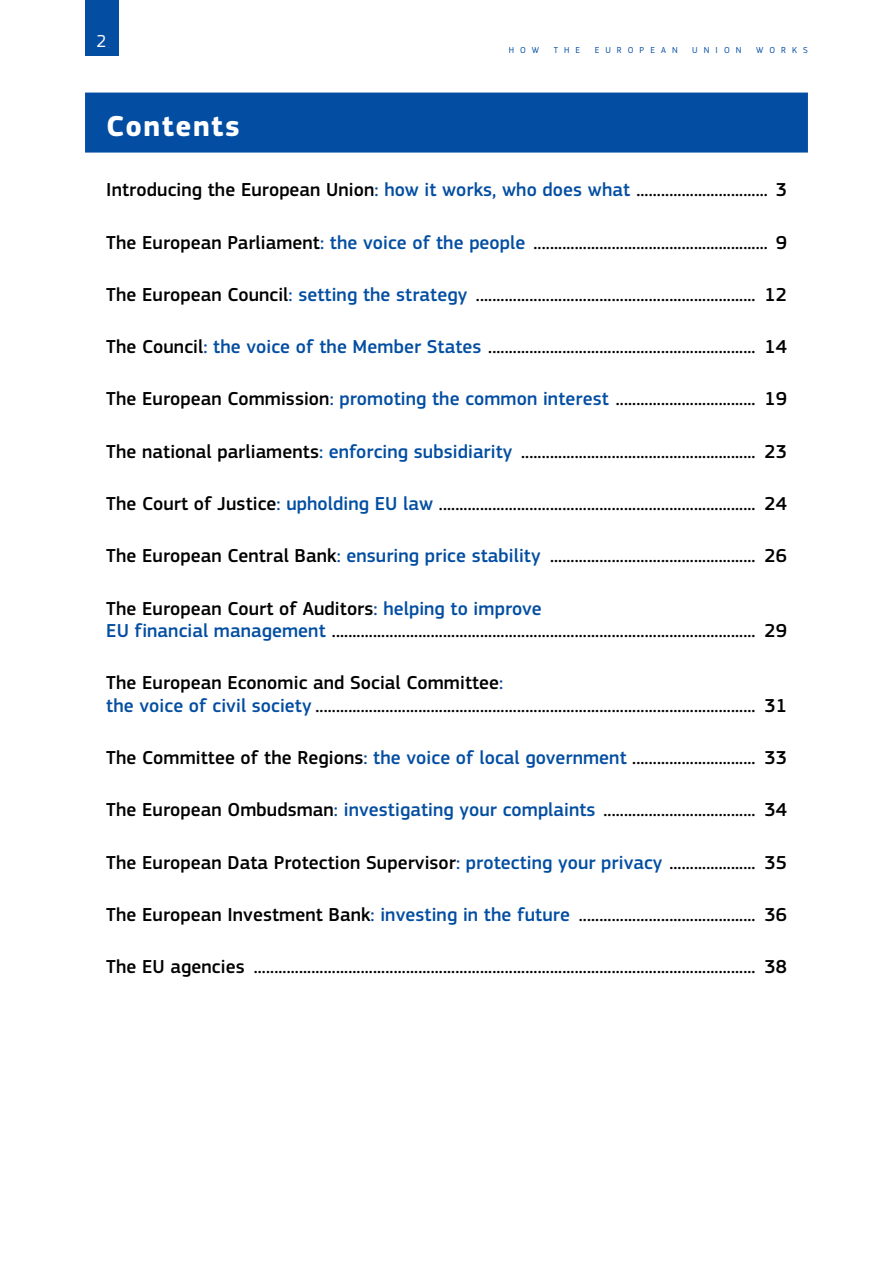
<style>
.page{position:relative;width:893px;height:1263px;background:#fff}
.page>*{position:absolute;margin:0;border:0;box-sizing:border-box;transform-origin:0 0}
.Heading01_neg{font:700 30px "EC Square Sans Pro";letter-spacing:.05em;color:#fff}
.t1{font:500 19.5px/22.5px "EC Square Sans Pro";letter-spacing:.005em;color:#000}
.folio{font:18px "EC Square Sans Pro";color:#fff}
.t2{font:9px "EC Square Sans Pro";letter-spacing:.68em;color:#034ea2}
.s1{color:#034ea2}
</style>
<div class="page">
<div style="left:85px;top:0;width:33px;height:55px;background:#034ea2"></div>
<div style="left:85px;top:93px;width:723px;height:60px;background:#034ea2"></div>
<p class="folio" style="left:97px;top:30px;width:12px">2</p>
<p class="Heading01_neg" style="left:106px;top:108px;width:135px">Contents</p>
<p class="t2" style="left:509px;top:45px;width:32px">HOW</p>
<p class="t2" style="left:554px;top:45px;width:28px">THE</p>
<p class="t2" style="left:595px;top:45px;width:85px">EUROPEAN</p>
<p class="t2" style="left:692px;top:45px;width:51px">UNION</p>
<p class="t2" style="left:756px;top:45px;width:53px">WORKS</p>
<p class="t1" style="left:106px;top:179px;width:682px">Introducing the European Union<span class="s1">: how it works, who does what</span> ................................ 3</p>
<p class="t1" style="left:106px;top:231px;width:682px">The European Parliament<span class="s1">: the voice of the people</span> ......................................................... 9</p>
<p class="t1" style="left:106px;top:284px;width:682px">The European Council<span class="s1">: setting the strategy</span> .................................................................... 12</p>
<p class="t1" style="left:106px;top:336px;width:682px">The Council<span class="s1">: the voice of the Member States</span> ................................................................. 14</p>
<p class="t1" style="left:106px;top:388px;width:682px">The European Commission<span class="s1">: promoting the common interest</span> .................................. 19</p>
<p class="t1" style="left:106px;top:440px;width:682px">The national parliaments<span class="s1">: enforcing subsidiarity</span> ......................................................... 23</p>
<p class="t1" style="left:106px;top:493px;width:682px">The Court of Justice<span class="s1">: upholding EU law</span> ............................................................................. 24</p>
<p class="t1" style="left:106px;top:545px;width:682px">The European Central Bank<span class="s1">: ensuring price stability</span> .................................................. 26</p>
<p class="t1" style="left:106px;top:597px;width:682px">The European Court of Auditors<span class="s1">: helping to improve<br>EU financial management</span> ....................................................................................................... 29</p>
<p class="t1" style="left:106px;top:672px;width:682px">The European Economic and Social Committee<span class="s1">:<br>the voice of civil society</span> ........................................................................................................... 31</p>
<p class="t1" style="left:106px;top:747px;width:682px">The Committee of the Regions<span class="s1">: the voice of local government</span> .............................. 33</p>
<p class="t1" style="left:106px;top:799px;width:682px">The European Ombudsman<span class="s1">: investigating your complaints</span> ..................................... 34</p>
<p class="t1" style="left:106px;top:851px;width:682px">The European Data Protection Supervisor<span class="s1">: protecting your privacy</span> ..................... 35</p>
<p class="t1" style="left:106px;top:903px;width:682px">The European Investment Bank<span class="s1">: investing in the future</span> ........................................... 36</p>
<p class="t1" style="left:106px;top:956px;width:682px">The EU agencies .......................................................................................................................... 38</p>
</div>
